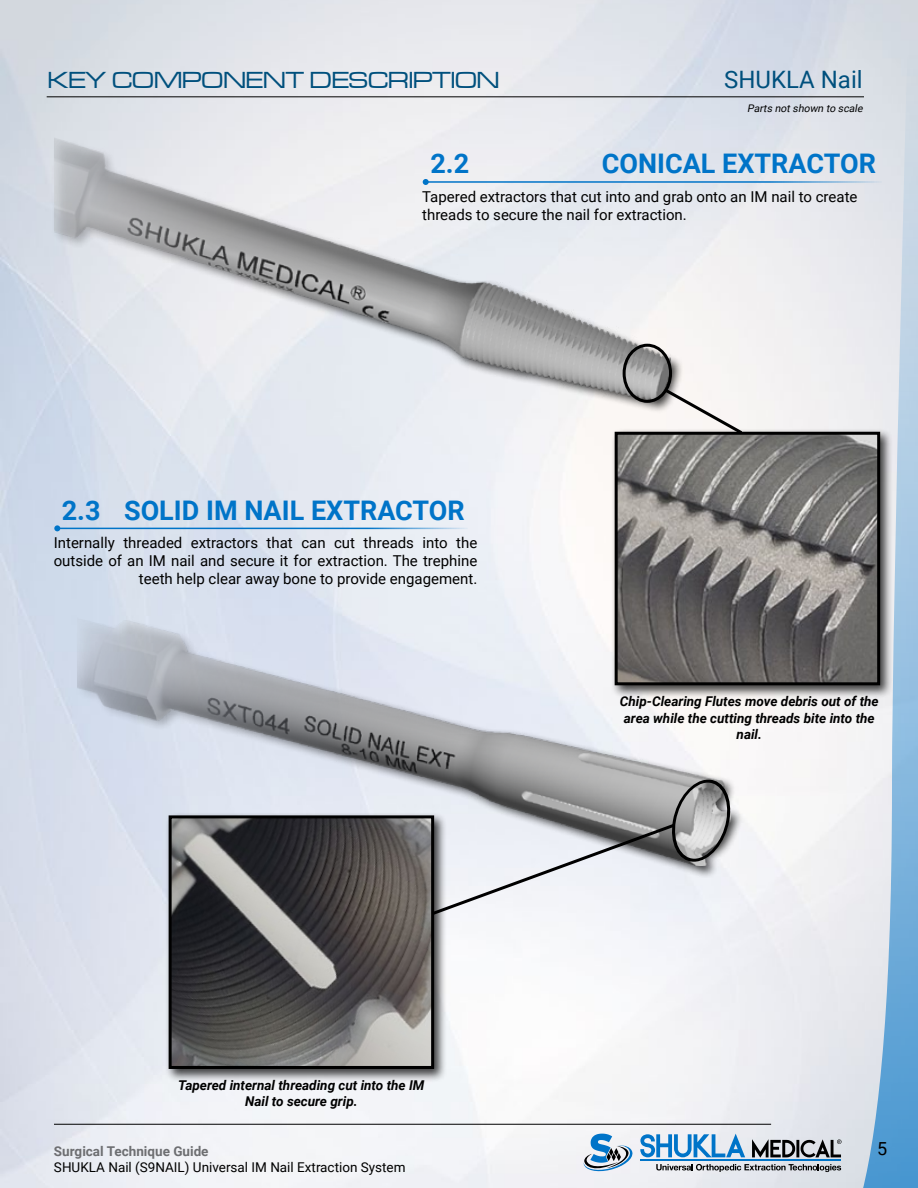
<style>
.page{position:relative;width:918px;height:1188px;background:#fff}
.page>*{position:absolute;margin:0;border:0;box-sizing:border-box;transform-origin:0 0}
.t1{font:700 27px "Roboto";color:#0074c8}
.t2{font:24px "Microgramma DEE Medi Exte";color:#00507d}
.t3{font:24px "Roboto";color:#00507d}
.t4{font:18px "Roboto";color:#000}
.t5{font:15px/18px "Roboto";color:#000}
.t6{font:italic 700 13.5px/16.2px "Roboto";color:#000;text-align:center}
.t7{font:13.5px "Roboto";color:#000}
.t8{font:700 13.5px "Roboto";color:#6d6e71}
.t9{font:italic 10.5px "Roboto";color:#000}
</style>
<div class="page">
<img style="left:1px;top:0;width:825px;height:1188px">
<svg style="left:656px;top:1164px;width:170px;height:8px"></svg>
<svg style="left:752px;top:1139px;width:74px;height:19px"></svg>
<svg style="left:640px;top:1134px;width:105px;height:23px"></svg>
<hr style="left:640px;top:1160px;width:201px;height:1px;background:#0074c8">
<svg style="left:584px;top:1134px;width:50px;height:38px"></svg>
<hr style="left:54px;top:1124px;width:717px;height:1px;background:#000">
<img style="left:77px;top:575px;width:653px;height:290px">
<div style="left:51px;top:137px;width:633px;height:276px;background:#000;opacity:.75"></div>
<img style="left:55px;top:74px;width:615px;height:327px">
<hr style="left:47px;top:96px;width:817px;height:1px;background:#000">
<hr style="left:426px;top:181px;width:456px;height:2px;background:#0074c8">
<svg style="left:423px;top:179px;width:6px;height:6px"></svg>
<hr style="left:57px;top:528px;width:411px;height:1px;background:#0074c8">
<svg style="left:54px;top:525px;width:6px;height:6px"></svg>
<div style="left:611px;top:428px;width:282px;height:271px;background:#000;opacity:.75"></div>
<img style="left:619px;top:436px;width:207px;height:245px">
<div style="left:615px;top:432px;width:265px;height:253px;border:3px solid #000"></div>
<div style="left:165px;top:811px;width:282px;height:272px;background:#000;opacity:.75"></div>
<img style="left:173px;top:819px;width:257px;height:246px">
<div style="left:169px;top:815px;width:265px;height:254px;border:3px solid #000"></div>
<svg style="left:661px;top:386px;width:85px;height:51px"></svg>
<div style="left:623px;top:344px;width:49px;height:59px;border:3px solid #000;border-radius:50%"></div>
<svg style="left:429px;top:778px;width:309px;height:139px"></svg>
<svg style="left:826px;top:0;width:92px;height:1188px"></svg>
<h2 class="t2" style="left:48px;top:65px;width:453px">KEY COMPONENT DESCRIPTION</h2>
<h1 class="t1" style="left:430px;top:145px;width:40px">2.2</h1>
<h2 class="t3" style="left:724px;top:63px;width:140px">SHUKLA Nail</h2>
<p class="t9" style="left:747px;top:101px;width:119px">Parts notshown to scale</p>
<h1 class="t1" style="left:602px;top:145px;width:276px">CONICAL EXTRACTOR</h1>
<p class="t5" style="left:422px;top:187px;width:437px">Tapered extractors that cut into and grab onto an IM nail to create threads to secure the nail for extraction.</p>
<h1 class="t1" style="left:124px;top:491px;width:342px">SOLID IM NAIL EXTRACTOR</h1>
<p class="t5" style="left:54px;top:533px;width:425px;text-align:right">Internally threaded extractors that can cut threads into the outside of an IM nail and secure it for extraction. The trephine teeth help clear away bone to provide engagement.</p>
<h1 class="t1" style="left:62px;top:491px;width:40px">2.3</h1>
<p class="t6" style="left:178px;top:1076px;width:248px">Tapered internal threading cut into the IM<br>Nail to secure grip.</p>
<p class="t8" style="left:54px;top:1142px;width:156px">Surgical Technique Guide</p>
<p class="t7" style="left:54px;top:1158px;width:353px">SHUKLA Nail (S9NAIL) Universal IM Nail Extraction System</p>
<p class="t6" style="left:620px;top:693px;width:260px">Chip-Clearing Flutes move debris out of the area while the cutting threads bite into the nail.</p>
<p class="t4" style="left:877px;top:1136px;width:12px">5</p>
</div>
